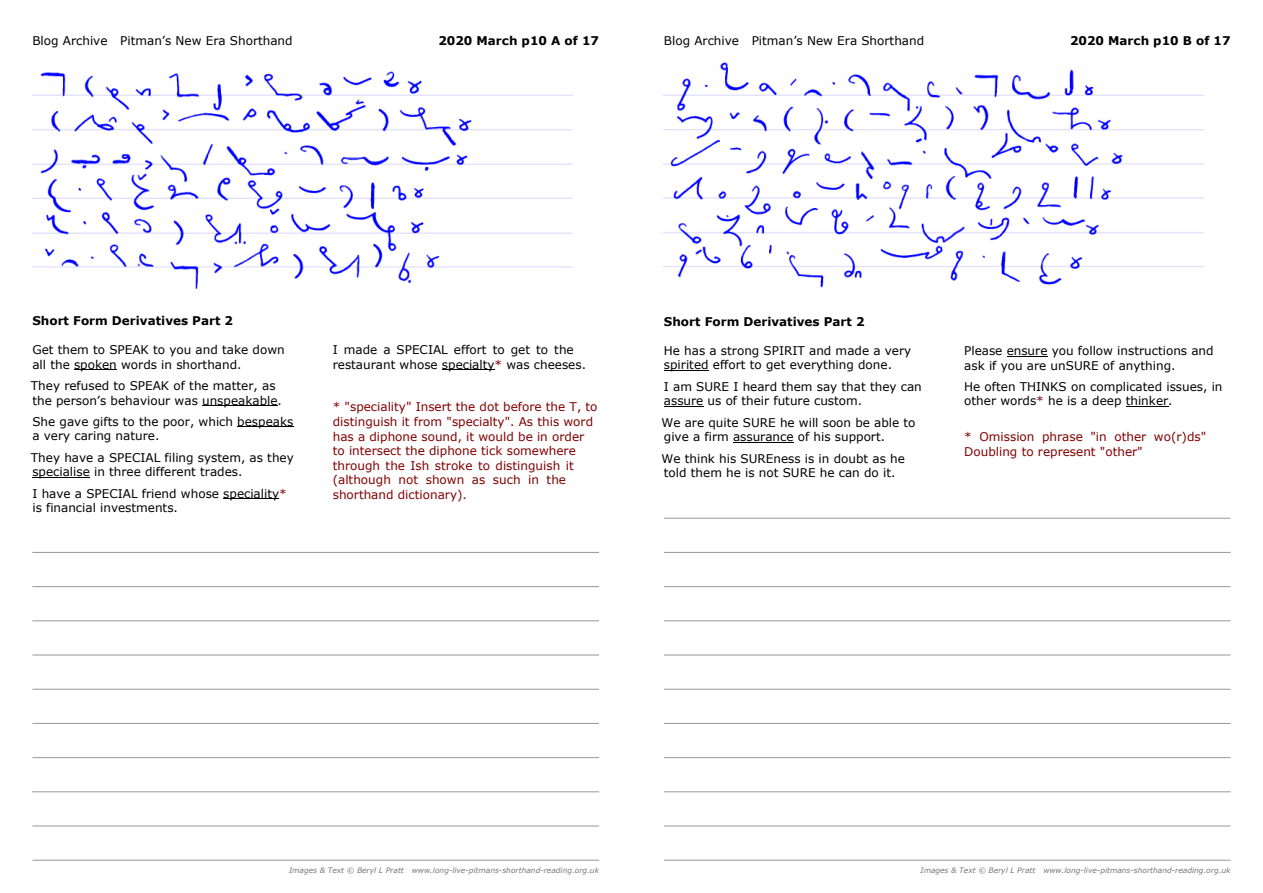
<style>
.page{position:relative;width:1263px;height:893px;background:#fff}
.page>*{position:absolute;margin:0;border:0;box-sizing:border-box;transform-origin:0 0}
.t1{font:12px/14.5px "Verdana";color:#000}
.t2{font:12px/14.5px "Verdana";color:#800000}
.t3{font:700 12px "Verdana";color:#000}
.t4{font:italic 7.5px "Verdana";color:#777}
.s1{color:#800000}
</style>
<div class="page">
<hr style="left:74px;top:369px;width:43px;height:1px;background:#000">
<hr style="left:202px;top:405px;width:76px;height:1px;background:#000">
<hr style="left:237px;top:427px;width:56px;height:1px;background:#000">
<hr style="left:32px;top:477px;width:58px;height:1px;background:#000">
<hr style="left:223px;top:498px;width:56px;height:1px;background:#000">
<hr style="left:442px;top:369px;width:53px;height:1px;background:#000">
<hr style="left:32px;top:552px;width:567px;height:1px;background:#979797">
<hr style="left:32px;top:586px;width:567px;height:1px;background:#979797">
<hr style="left:32px;top:620px;width:567px;height:1px;background:#979797">
<hr style="left:32px;top:655px;width:567px;height:1px;background:#979797">
<hr style="left:32px;top:689px;width:567px;height:1px;background:#979797">
<hr style="left:32px;top:723px;width:567px;height:1px;background:#979797">
<hr style="left:32px;top:757px;width:567px;height:1px;background:#979797">
<hr style="left:32px;top:791px;width:567px;height:1px;background:#979797">
<hr style="left:32px;top:826px;width:567px;height:1px;background:#979797">
<hr style="left:32px;top:860px;width:567px;height:1px;background:#979797">
<hr style="left:664px;top:518px;width:566px;height:1px;background:#979797">
<hr style="left:664px;top:552px;width:566px;height:1px;background:#979797">
<hr style="left:664px;top:586px;width:566px;height:1px;background:#979797">
<hr style="left:664px;top:620px;width:566px;height:1px;background:#979797">
<hr style="left:664px;top:655px;width:566px;height:1px;background:#979797">
<hr style="left:664px;top:689px;width:566px;height:1px;background:#979797">
<hr style="left:664px;top:723px;width:566px;height:1px;background:#979797">
<hr style="left:664px;top:757px;width:566px;height:1px;background:#979797">
<hr style="left:664px;top:791px;width:566px;height:1px;background:#979797">
<hr style="left:664px;top:826px;width:566px;height:1px;background:#979797">
<hr style="left:664px;top:860px;width:566px;height:1px;background:#979797">
<hr style="left:664px;top:370px;width:45px;height:1px;background:#000">
<hr style="left:664px;top:406px;width:39px;height:1px;background:#000">
<hr style="left:733px;top:442px;width:61px;height:1px;background:#000">
<hr style="left:1007px;top:356px;width:40px;height:1px;background:#000">
<hr style="left:1126px;top:406px;width:42px;height:1px;background:#000">
<img style="left:32px;top:71px;width:540px;height:218px">
<img style="left:664px;top:62px;width:540px;height:226px">
<p class="t1" style="left:32px;top:34px;width:262px">Blog Archive Pitman’s New Era Shorthand</p>
<p class="t3" style="left:438px;top:36px;width:162px">2020 March p10 A of 17</p>
<p class="t1" style="left:664px;top:34px;width:262px">Blog Archive Pitman’s New Era Shorthand</p>
<p class="t3" style="left:1070px;top:36px;width:162px">2020 March p10 B of 17</p>
<p class="t3" style="left:32px;top:316px;width:202px">Short Form Derivatives Part 2</p>
<p class="t1" style="left:32px;top:343px;width:254px">Get them to SPEAK to you and take down all the spoken words in shorthand.</p>
<p class="t1" style="left:31px;top:379px;width:252px">They refused to SPEAK of the matter, as the person’s behaviour was unspeakable.</p>
<p class="t1" style="left:32px;top:415px;width:262px">She gave gifts to the poor, which bespeaks a very caring nature.</p>
<p class="t1" style="left:31px;top:451px;width:264px">They have a SPECIAL filing system, as they specialise in three different trades.</p>
<p class="t1" style="left:32px;top:487px;width:256px">I have a SPECIAL friend whose speciality<span class="s1">* </span>is financial investments.</p>
<p class="t1" style="left:333px;top:344px;width:255px">I made a SPECIAL effort to get to the restaurant whose specialty<span class="s1">*</span> was cheeses.</p>
<p class="t2" style="left:333px;top:401px;width:266px">* "speciality" Insert the dot before the T, to distinguish it from "specialty". As this word has a diphone sound, it would be in order to intersect the diphone tick somewhere through the Ish stroke to distinguish it (although not shown as such in the shorthand dictionary).</p>
<p class="t3" style="left:664px;top:316px;width:202px">Short Form Derivatives Part 2</p>
<p class="t1" style="left:664px;top:344px;width:249px">He has a strong SPIRIT and made a very spirited effort to get everything done.</p>
<p class="t1" style="left:664px;top:380px;width:259px">I am SURE I heard them say that they can assure us of their future custom.</p>
<p class="t1" style="left:661px;top:416px;width:256px">We are quite SURE he will soon be able to give a firm assurance of his support.</p>
<p class="t1" style="left:661px;top:452px;width:245px">We think his SUREness is in doubt as he told them he is not SURE he can do it.</p>
<p class="t1" style="left:964px;top:344px;width:251px">Please ensure you follow instructions and ask if you are unSURE of anything.</p>
<p class="t1" style="left:964px;top:380px;width:260px">He often THINKS on complicated issues, in other words<span class="s1">*</span> he is a deep thinker.</p>
<p class="t2" style="left:964px;top:431px;width:243px">* Omission phrase "in other wo(r)ds"<br>Doubling to represent "other"</p>
<p class="t4" style="left:289px;top:868px;width:311px">Images &amp; Text © Beryl L Pratt www.long-live-pitmans-shorthand-reading.org.uk</p>
<p class="t4" style="left:920px;top:868px;width:311px">Images &amp; Text © Beryl L Pratt www.long-live-pitmans-shorthand-reading.org.uk</p>
</div>
